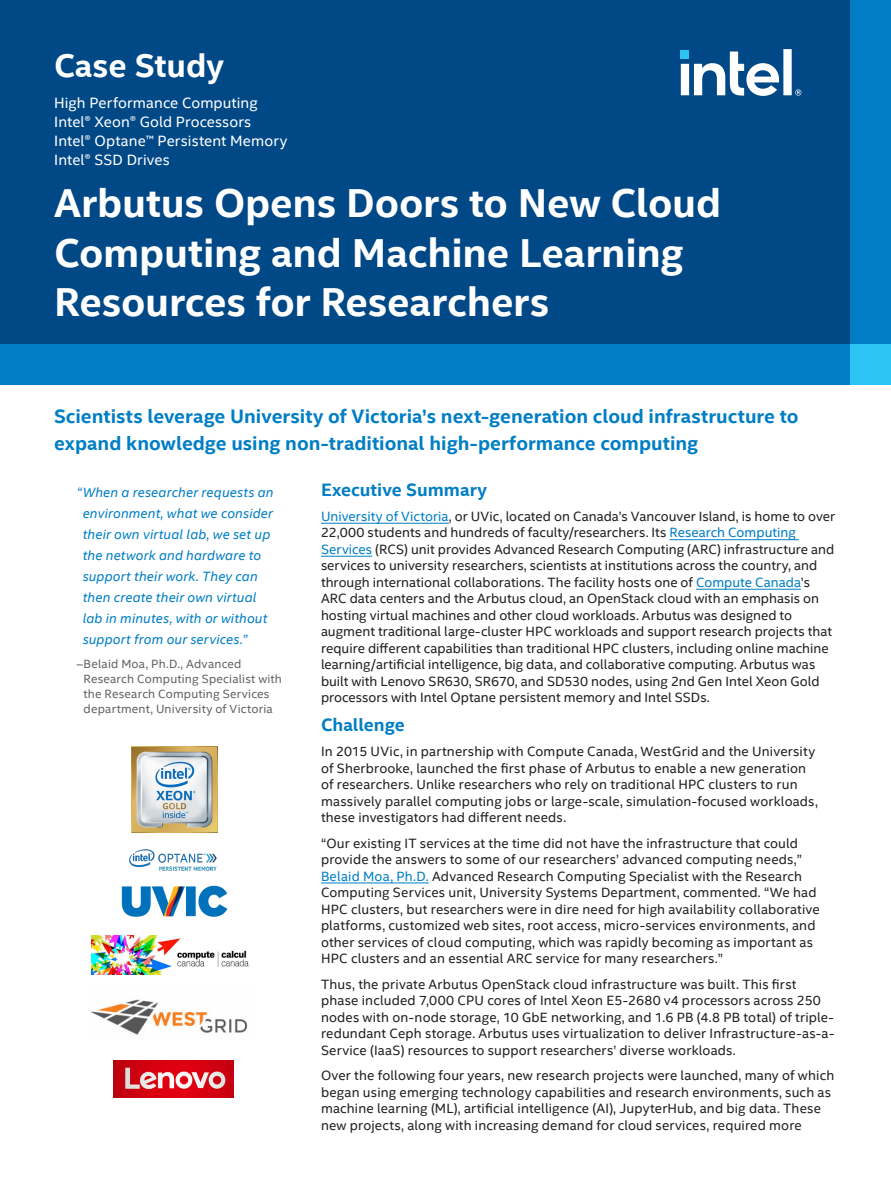
<style>
.page{position:relative;width:891px;height:1188px;background:#fff}
.page>*{position:absolute;margin:0;border:0;box-sizing:border-box;transform-origin:0 0}
.Main_Title{font:700 40.5px/49.5px "Intel Clear";letter-spacing:-.005em;color:#fff}
.t1{font:700 33px "Intel Clear";color:#fff}
.Subhead_1{font:700 19.5px/27px "Intel Clear";color:#007ec5}
.CopyHeaderBlue{font:700 18px "Intel Clear";color:#007ec5}
.Mini_Header{font:15px "Intel Clear";letter-spacing:.005em;color:#fff}
.MainCopy___Caption{font:13.5px/16.5px "Intel Clear";letter-spacing:.01em;color:#231f20}
.CopyHeaderBlue-2{font:13.5px/16.5px "Intel Clear";color:#231f20}
.pull_quote{font:italic 13.5px/21px "Intel Clear";letter-spacing:.01em;color:#007ec5}
.quote_attribution{font:12px/15px "Intel Clear";letter-spacing:.015em;color:#636366}
.s1{color:#007ec5}
</style>
<div class="page">
<div style="left:0;top:0;width:891px;height:346px;background:#014887"></div>
<hr style="left:321px;top:523px;width:128px;height:1px;background:#007ec5">
<hr style="left:670px;top:539px;width:129px;height:1px;background:#007ec5">
<hr style="left:321px;top:556px;width:51px;height:1px;background:#007ec5">
<hr style="left:696px;top:589px;width:105px;height:1px;background:#007ec5">
<hr style="left:321px;top:882px;width:108px;height:1px;background:#007ec5">
<img style="left:131px;top:746px;width:86px;height:87px">
<img style="left:130px;top:850px;width:86px;height:20px">
<img style="left:121px;top:885px;width:107px;height:32px">
<img style="left:92px;top:935px;width:157px;height:39px">
<img style="left:91px;top:999px;width:157px;height:36px">
<img style="left:113px;top:1061px;width:120px;height:37px">
<svg style="left:681px;top:49px;width:120px;height:47px"></svg>
<div style="left:0;top:344px;width:891px;height:40px;background:#007ec5"></div>
<div style="left:850px;top:0;width:41px;height:383px;background:#007ec5"></div>
<div style="left:850px;top:344px;width:41px;height:40px;background:#2bc4f3"></div>
<h2 class="t1" style="left:54px;top:45px;width:172px">Case Study</h2>
<p class="Mini_Header" style="left:54px;top:92px;width:205px">High Performance Computing</p>
<p class="Mini_Header" style="left:54px;top:111px;width:199px">Intel® Xeon® Gold Processors</p>
<p class="Mini_Header" style="left:54px;top:130px;width:235px">Intel® Optane™ Persistent Memory</p>
<p class="Mini_Header" style="left:54px;top:150px;width:117px">Intel® SSD Drives</p>
<p class="Main_Title" style="left:54px;top:179px;width:669px">Arbutus Opens Doors to New Cloud<br>Computing and Machine Learning<br>Resources for Researchers</p>
<p class="Subhead_1" style="left:54px;top:403px;width:746px">Scientists leverage University of Victoria’s next-generation cloud infrastructure to expand knowledge using non-traditional high-performance computing</p>
<p class="pull_quote" style="left:83px;top:482px;width:192px;text-indent:-6px">“When a researcher requests an environment, what we consider their own virtual lab, we set up the network and hardware to support their work. They can then create their own virtual lab in minutes, with or without support from our services.”</p>
<p class="quote_attribution" style="left:84px;top:656px;width:200px;text-indent:-7px">–Belaid Moa, Ph.D., Advanced Research Computing Specialist with the Research Computing Services department, University of Victoria</p>
<p class="CopyHeaderBlue" style="left:321px;top:478px;width:168px">Executive Summary</p>
<p class="CopyHeaderBlue-2" style="left:321px;top:508px;width:516px"><span class="s1">University of Victoria</span>, or UVic, located on Canada’s Vancouver Island, is home to over 22,000 students and hundreds of faculty/researchers. Its <span class="s1">Research Computing Services</span> (RCS) unit provides Advanced Research Computing (ARC) infrastructure and services to university researchers, scientists at institutions across the country, and through international collaborations. The facility hosts one of <span class="s1">Compute Canada</span>’s ARC data centers and the Arbutus cloud, an OpenStack cloud with an emphasis on hosting virtual machines and other cloud workloads. Arbutus was designed to augment traditional large-cluster HPC workloads and support research projects that require different capabilities than traditional HPC clusters, including online machine learning/artificial intelligence, big data, and collaborative computing. Arbutus was built with Lenovo SR630, SR670, and SD530 nodes, using 2nd Gen Intel Xeon Gold processors with Intel Optane persistent memory and Intel SSDs.</p>
<p class="CopyHeaderBlue" style="left:321px;top:714px;width:85px">Challenge</p>
<p class="MainCopy___Caption" style="left:321px;top:743px;width:498px">In 2015 UVic, in partnership with Compute Canada, WestGrid and the University of Sherbrooke, launched the first phase of Arbutus to enable a new generation of researchers. Unlike researchers who rely on traditional HPC clusters to run massively parallel computing jobs or large-scale, simulation-focused workloads, these investigators had different needs.</p>
<p class="MainCopy___Caption" style="left:321px;top:834px;width:500px">“Our existing IT services at the time did not have the infrastructure that could provide the answers to some of our researchers’ advanced computing needs,” <span class="s1">Belaid Moa, Ph.D.</span> Advanced Research Computing Specialist with the Research Computing Services unit, University Systems Department, commented. “We had HPC clusters, but researchers were in dire need for high availability collaborative platforms, customized web sites, root access, micro-services environments, and other services of cloud computing, which was rapidly becoming as important as HPC clusters and an essential ARC service for many researchers.”</p>
<p class="MainCopy___Caption" style="left:321px;top:975px;width:515px">Thus, the private Arbutus OpenStack cloud infrastructure was built. This first phase included 7,000 CPU cores of Intel Xeon E5-2680 v4 processors across 250 nodes with on-node storage, 10 GbE networking, and 1.6 PB (4.8 PB total) of triple&shy;redundant Ceph storage. Arbutus uses virtualization to deliver Infrastructure-as-a-Service (IaaS) resources to support researchers’ diverse workloads.</p>
<p class="MainCopy___Caption" style="left:321px;top:1067px;width:515px">Over the following four years, new research projects were launched, many of which began using emerging technology capabilities and research environments, such as machine learning (ML), artificial intelligence (AI), JupyterHub, and big data. These new projects, along with increasing demand for cloud services, required more</p>
</div>
